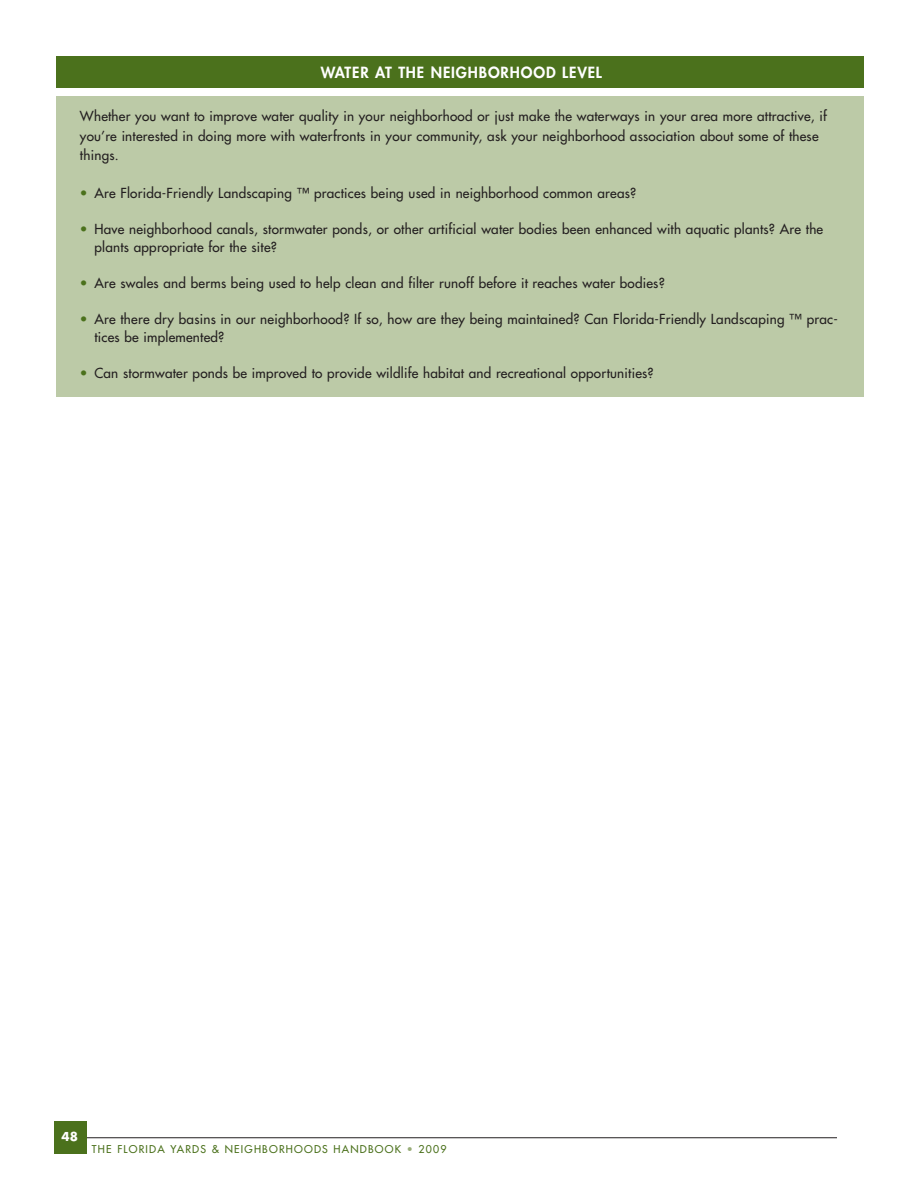
<style>
.page{position:relative;width:918px;height:1188px;background:#fff}
.page>*{position:absolute;margin:0;border:0;box-sizing:border-box;transform-origin:0 0}
.t1{font:800 15px "Futura";letter-spacing:.06em;color:#fff}
.t2{font:13.5px/19.5px "Futura";letter-spacing:.015em;color:#231f20}
.t3{font:700 12px "Futura";color:#fff}
.t4{font:10.5px "Futura";letter-spacing:.115em;color:#4b711c}
.s1{color:#4b711c}
.s2{color:#99ad79}
</style>
<div class="page">
<hr style="left:76px;top:1137px;width:761px;height:1px;background:#231f20">
<div style="left:54px;top:1121px;width:32px;height:33px;background:#4b711c"></div>
<div style="left:56px;top:96px;width:808px;height:301px;background:#bccaa7"></div>
<div style="left:56px;top:56px;width:808px;height:32px;background:#4b711c"></div>
<p class="t1" style="left:321px;top:65px;width:283px">WATER AT THE NEIGHBORHOOD LEVEL</p>
<p class="t2" style="left:80px;top:107px;width:748px">Whether you want to improve water quality in your neighborhood or just make the waterways in your area more attractive, if you’re interested in doing more with waterfronts in your community, ask your neighborhood association about some of these things.</p>
<p class="t2" style="left:80px;top:184px;width:558px"><span class="s1">•</span> Are Florida-Friendly Landscaping ™ practices being used in neighborhood common areas?</p>
<p class="t2" style="left:94px;top:221px;width:730px;line-height:18px;text-indent:-14px"><span class="s1">•</span> Have neighborhood canals, stormwater ponds, or other artificial water bodies been enhanced with aquatic plants? Are the plants appropriate for the site?</p>
<p class="t2" style="left:80px;top:274px;width:586px"><span class="s1">•</span> Are swales and berms being used to help clean and filter runoff before it reaches water bodies?</p>
<p class="t2" style="left:94px;top:311px;width:745px;line-height:18px;text-indent:-14px"><span class="s1">•</span> Are there dry basins in our neighborhood? If so, how are they being maintained? Can Florida-Friendly Landscaping ™ prac&shy;tices be implemented?</p>
<p class="t2" style="left:80px;top:364px;width:575px"><span class="s1">•</span> Can stormwater ponds be improved to provide wildlife habitat and recreational opportunities?</p>
<p class="t3" style="left:62px;top:1131px;width:18px">48</p>
<p class="t4" style="left:92px;top:1144px;width:356px">THE FLORIDA YARDS &amp; NEIGHBORHOODS HANDBOOK <span class="s2">•</span> 2009</p>
</div>
